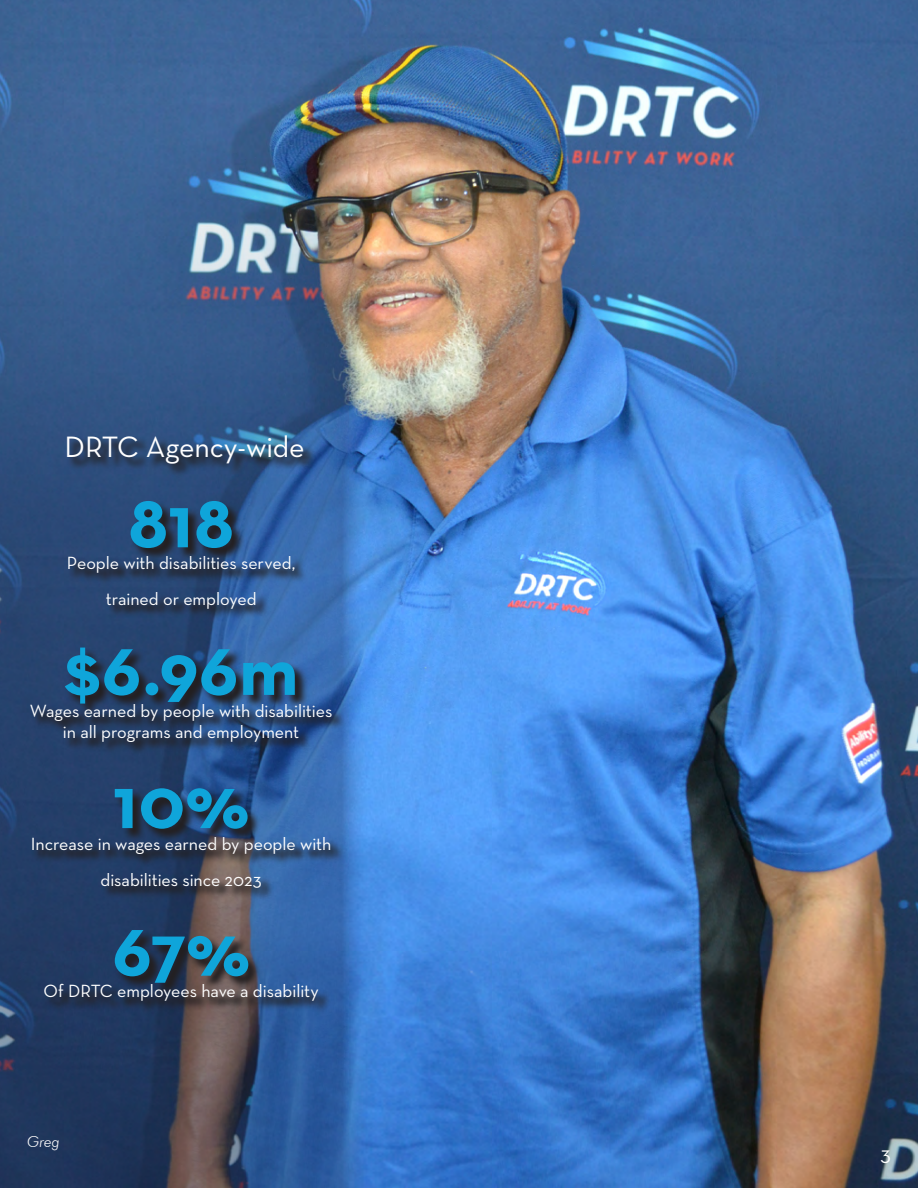
<style>
.page{position:relative;width:918px;height:1188px;background:#fff}
.page>*{position:absolute;margin:0;border:0;box-sizing:border-box;transform-origin:0 0}
.Stats{font:700 75px "Neutra Text";letter-spacing:.005em;color:#0fa5da}
.Stats-2{font:30px "Neutra Text";letter-spacing:-.005em;color:#fff}
.Page___white{font:21px "Neutra Text";color:#fff}
.Stats-3{font:18px/36px "Neutra Text";letter-spacing:-.005em;color:#fff;text-align:center}
.Name_caption_small{font:italic 300 15px "Futura BT";color:#fff}
</style>
<div class="page">
<img style="left:369px;top:0;width:549px;height:1188px">
<svg style="left:0;top:0;width:369px;height:1188px;background:#3c5c88"></svg>
<svg style="left:31px;top:435px;width:314px;height:580px;background:#2d4a75"></svg>
<p class="Stats-2" style="left:65px;top:429px;width:242px">DRTC Agency-wide</p>
<p class="Stats" style="left:128px;top:475px;width:108px">818</p>
<p class="Stats-3" style="left:67px;top:544px;width:230px">People with disabilities served, trained or employed</p>
<p class="Stats" style="left:64px;top:623px;width:236px">$6.96m</p>
<p class="Stats-3" style="left:30px;top:699px;width:304px;line-height:21.6px">Wages earned by people with disabilities in all programs and employment</p>
<p class="Stats" style="left:113px;top:756px;width:138px">10%</p>
<p class="Stats-3" style="left:31px;top:825px;width:302px">Increase in wages earned by people with</p>
<p class="Stats-3" style="left:100px;top:861px;width:163px">disabilities since 2023</p>
<p class="Stats" style="left:112px;top:903px;width:140px">67%</p>
<p class="Stats-3" style="left:44px;top:973px;width:277px">Of DRTC employees have a disability</p>
<p class="Name_caption_small" style="left:27px;top:1133px;width:34px">Greg</p>
<p class="Page___white" style="left:881px;top:1141px;width:12px">3</p>
</div>
